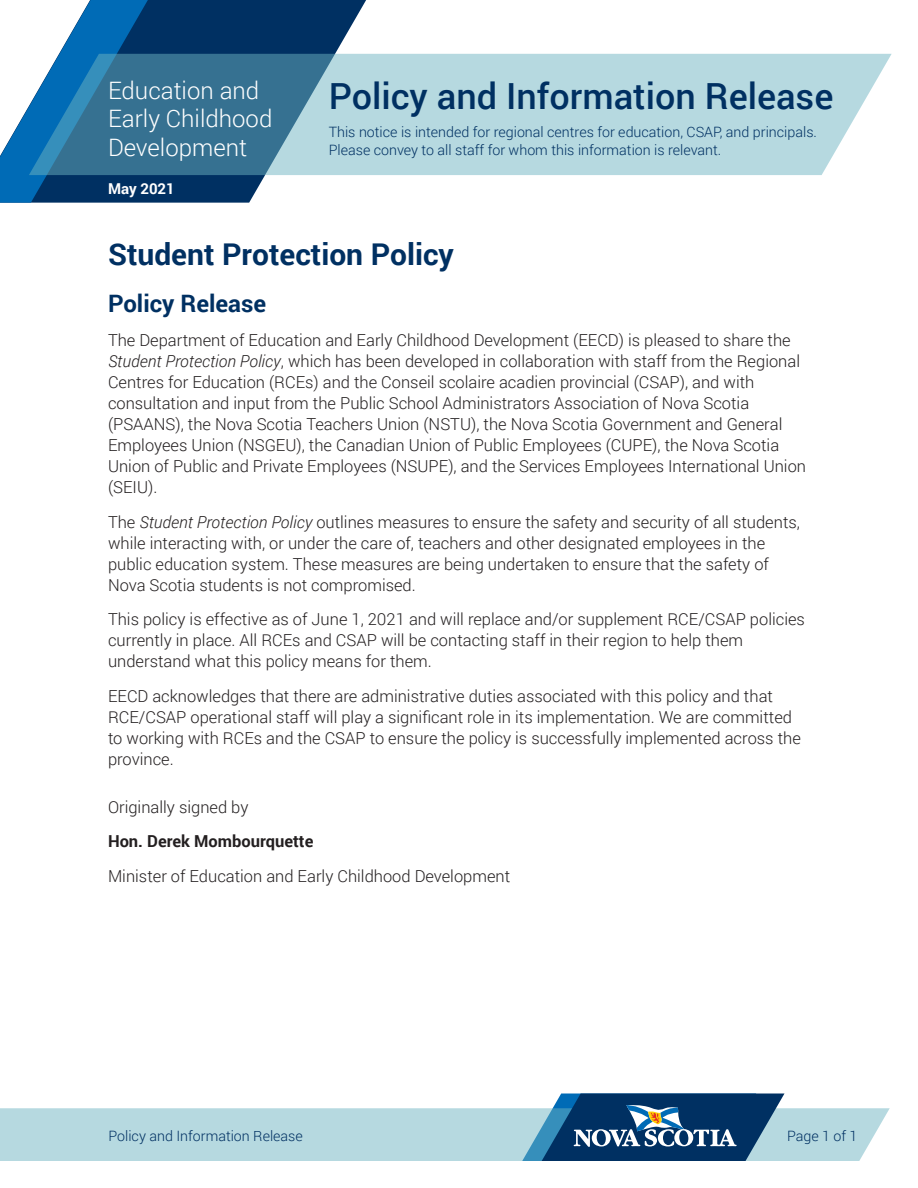
<style>
.page{position:relative;width:918px;height:1188px;background:#fff}
.page>*{position:absolute;margin:0;border:0;box-sizing:border-box;transform-origin:0 0}
.t1{font:500 36px "Roboto";color:#003062}
._01_Heading_1{font:700 30px "Roboto";color:#003062}
.t2{font:300 24px/28.5px "Roboto";color:#fff}
._01_Heading_2{font:700 24px "Roboto";color:#003062}
.List_Paragraph{font:300 16.5px/21px "Roboto";color:#231f20}
.Body_Text{font:300 16.5px "Roboto";color:#231f20}
.t3{font:700 16.5px "Roboto";color:#231f20}
.t4{font:700 15px "Roboto";color:#fff}
.t5{font:300 14.25px/18px "Roboto";color:#003062}
.s1{font-style:italic}
</style>
<div class="page">
<div style="left:0;top:1108px;width:890px;height:53px;background:#b6d9e0"></div>
<svg style="left:522px;top:1094px;width:263px;height:67px;background:#3b678c"></svg>
<svg style="left:148px;top:0;width:218px;height:203px;fill:#003062"></svg>
<svg style="left:0;top:0;width:148px;height:203px"></svg>
<svg style="left:29px;top:54px;width:863px;height:121px;background:#90bbcb"></svg>
<h3 class="t2" style="left:108px;top:75px;width:166px">Education and<br>Early Childhood<br>Development</h3>
<p class="t4" style="left:108px;top:178px;width:68px">May 2021</p>
<h1 class="t1" style="left:329px;top:71px;width:506px">Policy and Information Release</h1>
<p class="t5" style="left:329px;top:123px;width:490px">This notice is intended for regional centres for education, CSAP, and principals.<br>Please convey to all staff for whom this information is relevant.</p>
<p class="_01_Heading_1" style="left:108px;top:233px;width:347px">Student Protection Policy</p>
<p class="_01_Heading_2" style="left:108px;top:287px;width:160px">Policy Release</p>
<p class="List_Paragraph" style="left:108px;top:330px;width:700px">The Department of Education and Early Childhood Development (EECD) is pleased to share the <span class="s1">Student Protection Policy</span>, which has been developed in collaboration with staff from the Regional Centres for Education (RCEs) and the Conseil scolaire acadien provincial (CSAP), and with consultation and input from the Public School Administrators Association of Nova Scotia (PSAANS), the Nova Scotia Teachers Union (NSTU), the Nova Scotia Government and General Employees Union (NSGEU), the Canadian Union of Public Employees (CUPE), the Nova Scotia Union of Public and Private Employees (NSUPE), and the Services Employees International Union (SEIU).</p>
<p class="List_Paragraph" style="left:108px;top:511px;width:694px">The <span class="s1">Student Protection Policy</span> outlines measures to ensure the safety and security of all students, while interacting with, or under the care of, teachers and other designated employees in the public education system. These measures are being undertaken to ensure that the safety of Nova Scotia students is not compromised.</p>
<p class="List_Paragraph" style="left:108px;top:609px;width:699px">This policy is effective as of June 1, 2021 and will replace and/or supplement RCE/CSAP policies currently in place. All RCEs and CSAP will be contacting staff in their region to help them understand what this policy means for them.</p>
<p class="List_Paragraph" style="left:108px;top:685px;width:694px">EECD acknowledges that there are administrative duties associated with this policy and that RCE/CSAP operational staff will play a significant role in its implementation. We are committed to working with RCEs and the CSAP to ensure the policy is successfully implemented across the province.</p>
<p class="List_Paragraph" style="left:108px;top:796px;width:142px">Originally signed by</p>
<p class="t3" style="left:108px;top:830px;width:207px">Hon. Derek Mombourquette</p>
<p class="Body_Text" style="left:108px;top:865px;width:404px">Minister of Education and Early Childhood Development</p>
<p class="t5" style="left:109px;top:1126px;width:196px">Policy and Information Release</p>
<p class="t5" style="left:787px;top:1126px;width:72px">Page 1 of 1</p>
</div>
